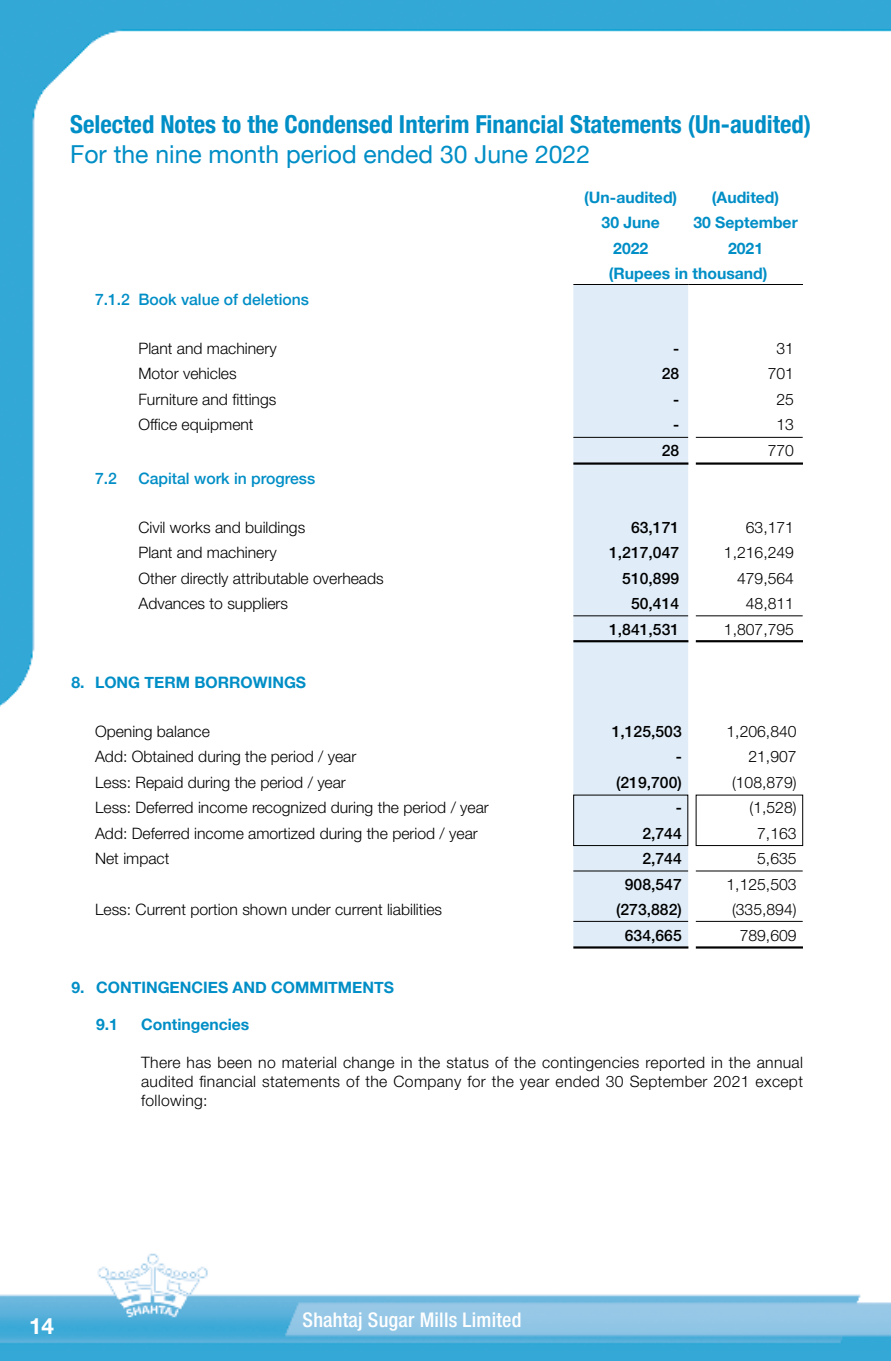
<style>
.page{position:relative;width:891px;height:1361px;background:#fff}
.page>*{position:absolute;margin:0;border:0;box-sizing:border-box;transform-origin:0 0}
.t1{font:700 condensed 24.75px "Helvetica Neue";color:#008ec6}
.t2{font:24.75px "Helvetica Neue";color:#008ec6}
.t3{font:700 22.5px "Helvetica Neue LT Std";color:#fff}
.t4{font:500 condensed 20.25px "Helvetica Neue LT Std";letter-spacing:.01em;color:#fff}
.t5{font:300 15.75px/18.9px "Helvetica Neue LT Std";color:#000;text-align:justify}
.t6{font:700 15.75px/25.4px "Helvetica Neue";color:#008ec6;text-align:right}
.t7{font:500 15.75px "Helvetica Neue LT Std";color:#000}
.t8{font:500 15.75px "Helvetica Neue";color:#008ec6}
</style>
<div class="page">
<img style="left:0;top:0;width:891px;height:1361px">
<div style="left:573px;top:285px;width:115px;height:661px;background:#e0edf8"></div>
<hr style="left:573px;top:284px;width:115px;height:1px;background:#000">
<hr style="left:688px;top:284px;width:115px;height:1px;background:#000">
<div style="left:573px;top:795px;width:115px;height:51px;border:1px solid #000"></div>
<div style="left:696px;top:795px;width:107px;height:51px;border:1px solid #000"></div>
<hr style="left:573px;top:921px;width:115px;height:1px;background:#000">
<hr style="left:573px;top:615px;width:115px;height:1px;background:#000">
<hr style="left:573px;top:437px;width:115px;height:1px;background:#000">
<hr style="left:573px;top:870px;width:115px;height:1px;background:#000">
<hr style="left:696px;top:921px;width:107px;height:1px;background:#000">
<hr style="left:696px;top:615px;width:107px;height:1px;background:#000">
<hr style="left:696px;top:437px;width:107px;height:1px;background:#000">
<hr style="left:696px;top:870px;width:107px;height:1px;background:#000">
<hr style="left:573px;top:946px;width:115px;height:2px;background:#000">
<hr style="left:573px;top:640px;width:115px;height:2px;background:#000">
<hr style="left:573px;top:462px;width:115px;height:3px;background:#000">
<hr style="left:696px;top:946px;width:107px;height:2px;background:#000">
<hr style="left:696px;top:640px;width:107px;height:2px;background:#000">
<hr style="left:696px;top:462px;width:107px;height:3px;background:#000">
<h1 class="t1" style="left:70px;top:104px;width:743px">Selected Notes to the Condensed Interim Financial Statements (Un-audited)</h1>
<h1 class="t2" style="left:70px;top:136px;width:521px">For the nine month period ended 30 June 2022</h1>
<p class="t6" style="left:584px;top:185px;width:95px">(Un-audited)</p>
<p class="t6" style="left:712px;top:185px;width:69px">(Audited)</p>
<p class="t6" style="left:602px;top:210px;width:60px">30 June</p>
<p class="t6" style="left:693px;top:210px;width:106px">30 September</p>
<p class="t6" style="left:613px;top:236px;width:37px">2022</p>
<p class="t6" style="left:609px;top:236px;width:160px">2021<br>(Rupees in thousand)</p>
<p class="t8" style="left:95px;top:287px;width:216px">7.1.2 Book value of deletions</p>
<p class="t5" style="left:138px;top:338px;width:140px">Plant and machinery</p>
<p class="t7" style="left:673px;top:339px;width:8px">-</p>
<p class="t5" style="left:776px;top:338px;width:19px">31</p>
<p class="t5" style="left:138px;top:364px;width:100px">Motor vehicles</p>
<p class="t7" style="left:662px;top:364px;width:19px">28</p>
<p class="t5" style="left:768px;top:364px;width:28px">701</p>
<p class="t5" style="left:138px;top:390px;width:139px">Furniture and fittings</p>
<p class="t7" style="left:673px;top:390px;width:8px">-</p>
<p class="t5" style="left:776px;top:390px;width:19px">25</p>
<p class="t5" style="left:138px;top:415px;width:117px">Office equipment</p>
<p class="t7" style="left:673px;top:415px;width:8px">-</p>
<p class="t5" style="left:776px;top:415px;width:19px">13</p>
<p class="t7" style="left:662px;top:441px;width:19px">28</p>
<p class="t5" style="left:768px;top:441px;width:28px">770</p>
<p class="t8" style="left:95px;top:465px;width:23px">7.2</p>
<p class="t8" style="left:138px;top:465px;width:178px">Capital work in progress</p>
<p class="t5" style="left:138px;top:517px;width:168px">Civil works and buildings</p>
<p class="t7" style="left:631px;top:517px;width:50px">63,171</p>
<p class="t5" style="left:746px;top:517px;width:50px">63,171</p>
<p class="t5" style="left:138px;top:543px;width:140px">Plant and machinery</p>
<p class="t7" style="left:609px;top:543px;width:72px">1,217,047</p>
<p class="t5" style="left:724px;top:543px;width:72px">1,216,249</p>
<p class="t5" style="left:138px;top:568px;width:247px">Other directly attributable overheads</p>
<p class="t7" style="left:622px;top:568px;width:58px">510,899</p>
<p class="t5" style="left:737px;top:568px;width:58px">479,564</p>
<p class="t5" style="left:138px;top:594px;width:151px">Advances to suppliers</p>
<p class="t7" style="left:631px;top:594px;width:50px">50,414</p>
<p class="t5" style="left:746px;top:594px;width:50px">48,811</p>
<p class="t7" style="left:609px;top:620px;width:72px">1,841,531</p>
<p class="t5" style="left:724px;top:619px;width:72px">1,807,795</p>
<p class="t6" style="left:71px;top:670px;width:236px">8. LONG TERM BORROWINGS</p>
<p class="t5" style="left:95px;top:721px;width:116px">Opening balance</p>
<p class="t7" style="left:612px;top:722px;width:72px">1,125,503</p>
<p class="t5" style="left:727px;top:721px;width:72px">1,206,840</p>
<p class="t5" style="left:95px;top:747px;width:263px">Add: Obtained during the period / year</p>
<p class="t7" style="left:676px;top:747px;width:8px">-</p>
<p class="t5" style="left:748px;top:747px;width:50px">21,907</p>
<p class="t5" style="left:95px;top:772px;width:252px">Less: Repaid during the period / year</p>
<p class="t7" style="left:616px;top:773px;width:67px">(219,700)</p>
<p class="t5" style="left:732px;top:772px;width:66px">(108,879)</p>
<p class="t5" style="left:95px;top:798px;width:395px">Less: Deferred income recognized during the period / year</p>
<p class="t7" style="left:676px;top:798px;width:8px">-</p>
<p class="t5" style="left:750px;top:798px;width:48px">(1,528)</p>
<p class="t5" style="left:95px;top:823px;width:384px">Add: Deferred income amortized during the period / year</p>
<p class="t7" style="left:642px;top:824px;width:41px">2,744</p>
<p class="t5" style="left:757px;top:823px;width:41px">7,163</p>
<p class="t5" style="left:95px;top:849px;width:76px">Net impact</p>
<p class="t7" style="left:642px;top:849px;width:41px">2,744</p>
<p class="t5" style="left:757px;top:849px;width:41px">5,635</p>
<p class="t7" style="left:625px;top:875px;width:58px">908,547</p>
<p class="t5" style="left:727px;top:874px;width:72px">1,125,503</p>
<p class="t5" style="left:95px;top:900px;width:349px">Less: Current portion shown under current liabilities</p>
<p class="t7" style="left:616px;top:900px;width:67px">(273,882)</p>
<p class="t5" style="left:732px;top:900px;width:66px">(335,894)</p>
<p class="t7" style="left:625px;top:926px;width:58px">634,665</p>
<p class="t5" style="left:740px;top:925px;width:58px">789,609</p>
<p class="t6" style="left:71px;top:975px;width:324px">9. CONTINGENCIES AND COMMITMENTS</p>
<p class="t6" style="left:96px;top:1012px;width:23px">9.1</p>
<p class="t6" style="left:141px;top:1012px;width:110px">Contingencies</p>
<p class="t5" style="left:141px;top:1053px;width:663px">There has been no material change in the status of the contingencies reported in the annual audited financial statements of the Company for the year ended 30 September 2021 except following:</p>
<h2 class="t3" style="left:29px;top:1312px;width:27px">14</h2>
<p class="t4" style="left:303px;top:1307px;width:220px">Shahtaj Sugar Mills Limited</p>
</div>
